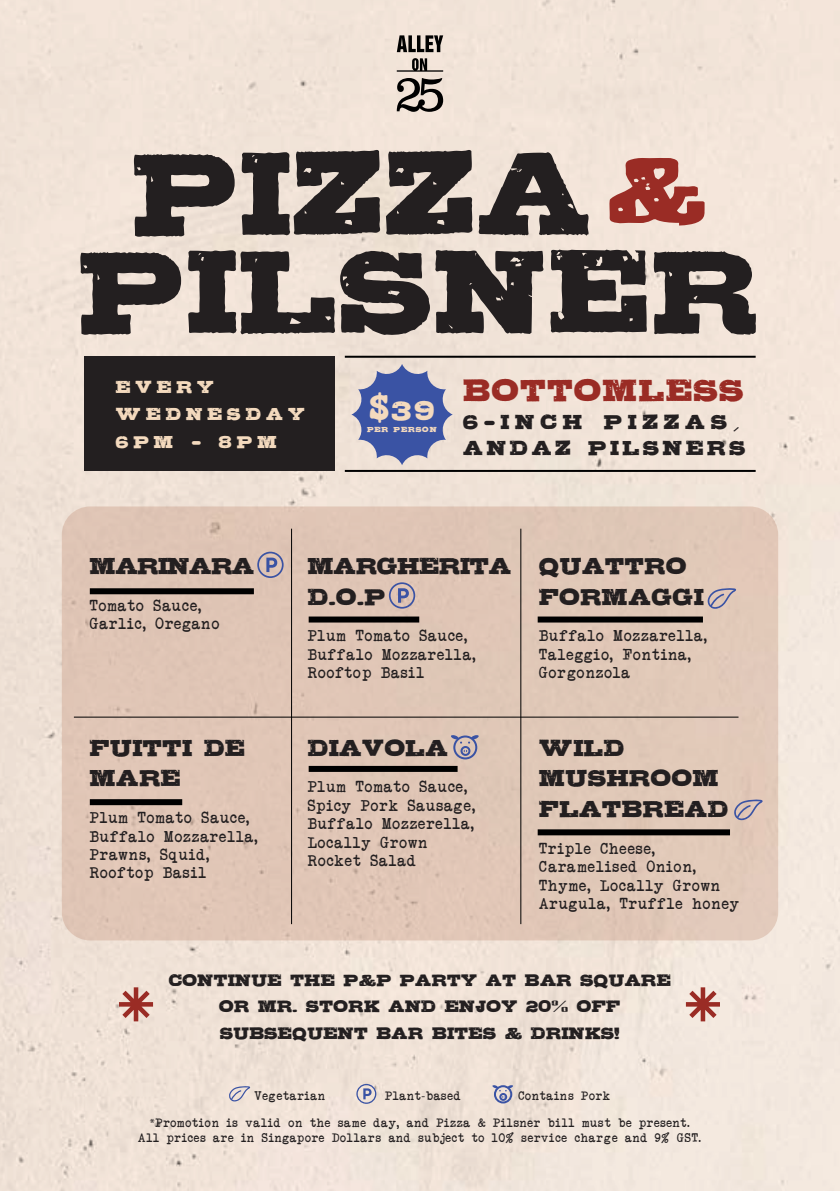
<style>
.page{position:relative;width:840px;height:1191px;background:#fff}
.page>*{position:absolute;margin:0;border:0;box-sizing:border-box;transform-origin:0 0}
.t1{font:156px "Gipsiero";color:#231f20}
.t2{font:40.8px "Gipsiero";letter-spacing:.02em;color:#9a2c25}
.t3{font:35.6px "Gipsiero";color:#f4dabe}
.t4{font:30.8px/30.8px "Gipsiero";color:#231f20}
.t5{font:30.8px/30.8px "Gipsiero";letter-spacing:-.02em;color:#231f20}
.t6{font:30.8px "Gipsiero";letter-spacing:-.03em;color:#231f20}
.t7{font:27px/25.4px "Gipsiero";letter-spacing:.12em;color:#231f20}
.t8{font:23px/27.6px "Gipsiero";letter-spacing:.2em;color:#f4dabe}
.t9{font:22px/26.4px "Gipsiero";color:#231f20;text-align:center}
.t10{font:15.4px/18.4px "Another Typewriter";letter-spacing:.07em;color:#231f20}
.t11{font:12px/14.4px "Another Typewriter";letter-spacing:.07em;color:#231f20;text-align:center}
.t12{font:9.8px "Gipsiero";letter-spacing:.07em;color:#f4dabe}
.s1{font-size:127.8px;color:#9a2c25}
.s2{font-family:"Goligan"}
.s3{font-family:"Myriad Pro"}
</style>
<div class="page">
<div style="left:0;top:0;width:839px;height:1191px;background:#f1e4d8"></div>
<hr style="left:344px;top:356px;width:411px;height:2px;background:#000">
<hr style="left:344px;top:470px;width:411px;height:2px;background:#000">
<div style="left:84px;top:357px;width:250px;height:114px;background:#231f20"></div>
<svg style="left:351px;top:364px;width:101px;height:101px;background:#7e88b6"></svg>
<svg style="left:119px;top:987px;width:34px;height:34px"></svg>
<svg style="left:685px;top:987px;width:34px;height:34px"></svg>
<svg style="left:396px;top:35px;width:47px;height:17px"></svg>
<svg style="left:396px;top:58px;width:47px;height:14px"></svg>
<svg style="left:396px;top:78px;width:47px;height:34px;background:#867e78"></svg>
<svg style="left:229px;top:1086px;width:21px;height:15px"></svg>
<svg style="left:356px;top:1084px;width:20px;height:19px"></svg>
<div style="left:493px;top:1085px;width:19px;height:18px;border:2px solid #3a53a4;border-radius:50%"></div>
<div style="left:499px;top:1093px;width:8px;height:7px;border:2px solid #3a53a4;border-radius:50%"></div>
<svg style="left:492px;top:1085px;width:21px;height:12px"></svg>
<div style="left:62px;top:506px;width:715px;height:434px;background:#e0c6b7;border-radius:28px"></div>
<hr style="left:291px;top:528px;width:1px;height:396px;background:#000">
<hr style="left:520px;top:528px;width:1px;height:396px;background:#000">
<hr style="left:74px;top:716px;width:664px;height:1px;background:#000">
<div style="left:90px;top:588px;width:164px;height:6px;background:#000"></div>
<div style="left:308px;top:616px;width:111px;height:6px;background:#000"></div>
<div style="left:537px;top:616px;width:165px;height:6px;background:#000"></div>
<div style="left:90px;top:799px;width:92px;height:6px;background:#000"></div>
<div style="left:308px;top:766px;width:149px;height:6px;background:#000"></div>
<div style="left:537px;top:829px;width:192px;height:6px;background:#000"></div>
<svg style="left:734px;top:799px;width:28px;height:21px"></svg>
<svg style="left:707px;top:588px;width:28px;height:21px"></svg>
<svg style="left:257px;top:551px;width:26px;height:27px"></svg>
<div style="left:453px;top:735px;width:24px;height:24px;border:2px solid #3a53a4;border-radius:50%"></div>
<div style="left:460px;top:746px;width:10px;height:10px;border:2px solid #3a53a4;border-radius:50%"></div>
<svg style="left:451px;top:735px;width:11px;height:8px"></svg>
<svg style="left:468px;top:735px;width:10px;height:8px"></svg>
<svg style="left:388px;top:582px;width:27px;height:26px"></svg>
<h1 class="t1" style="left:132px;top:138px;width:577px">Pizza<span class="s1">&amp;</span></h1>
<h1 class="t1" style="left:78px;top:236px;width:684px">Pilsner</h1>
<h3 class="t8" style="left:116px;top:373px;width:191px">EVERY<br>WEDNESDAY<br>6PM <span class="s2">-</span> 8PM</h3>
<h2 class="t2" style="left:463px;top:376px;width:282px">BOTTOMLESS</h2>
<h3 class="t3" style="left:369px;top:398px;width:67px"><span class="s2">$</span>39</h3>
<p class="t12" style="left:367px;top:425px;width:71px">per person</p>
<h3 class="t7" style="left:463px;top:410px;width:284px">6<span class="s2">-</span>INCH PIZZAS,<br>ANDAZ PILSNERS</h3>
<h3 class="t6" style="left:90px;top:555px;width:167px">MARINARA</h3>
<p class="t10" style="left:90px;top:595px;width:131px">Tomato Sauce,<br>Garlic, Oregano</p>
<h3 class="t4" style="left:90px;top:733px;width:157px">FUITTI DE<br>MARE</h3>
<p class="t10" style="left:90px;top:808px;width:169px">Plum Tomato Sauce,<br>Buffalo Mozzarella,<br>Prawns, Squid,<br>Rooftop Basil</p>
<h3 class="t5" style="left:307px;top:551px;width:205px">MARGHERITA<br>D.O.P</h3>
<p class="t10" style="left:307px;top:626px;width:169px">Plum Tomato Sauce,<br>Buffalo Mozzarella,<br>Rooftop Basil</p>
<h3 class="t4" style="left:307px;top:733px;width:142px">DIAVOLA</h3>
<p class="t10" style="left:307px;top:777px;width:169px">Plum Tomato Sauce,<br>Spicy Pork Sausage,<br>Buffalo Mozzerella,<br>Locally Grown<br>Rocket Salad</p>
<h3 class="t4" style="left:539px;top:551px;width:166px">QUATTRO<br>FORMAGGI</h3>
<p class="t10" style="left:539px;top:626px;width:169px">Buffalo Mozzarella,<br>Taleggio, Fontina,<br>Gorgonzola</p>
<h3 class="t4" style="left:539px;top:733px;width:191px">WILD<br>MUSHROOM<br>FLATBREAD</h3>
<p class="t10" style="left:539px;top:838px;width:201px">Triple Cheese,<br>Caramelised Onion,<br>Thyme, Locally Grown<br>Arugula, Truffle honey</p>
<h3 class="t9" style="left:169px;top:967px;width:503px">CONTINUE THE P&amp;P PARTY AT BAR SQUARE<br>OR MR. STORK AND ENJOY 20% OFF<br>SUBSEQUENT BAR BITES &amp; DRINKS!</h3>
<p class="t11" style="left:254px;top:1087px;width:72px">Vegetarian</p>
<p class="t11" style="left:385px;top:1087px;width:77px">Plant<span class="s3">-</span>based</p>
<p class="t11" style="left:518px;top:1087px;width:93px">Contains Pork</p>
<p class="t11" style="left:138px;top:1115px;width:563px"><span class="s3">*</span>Promotion is valid on the same day, and Pizza &amp; Pilsner bill must be present.<br>All prices are in Singapore Dollars and subject to 10% service charge and 9% GST.</p>
</div>
